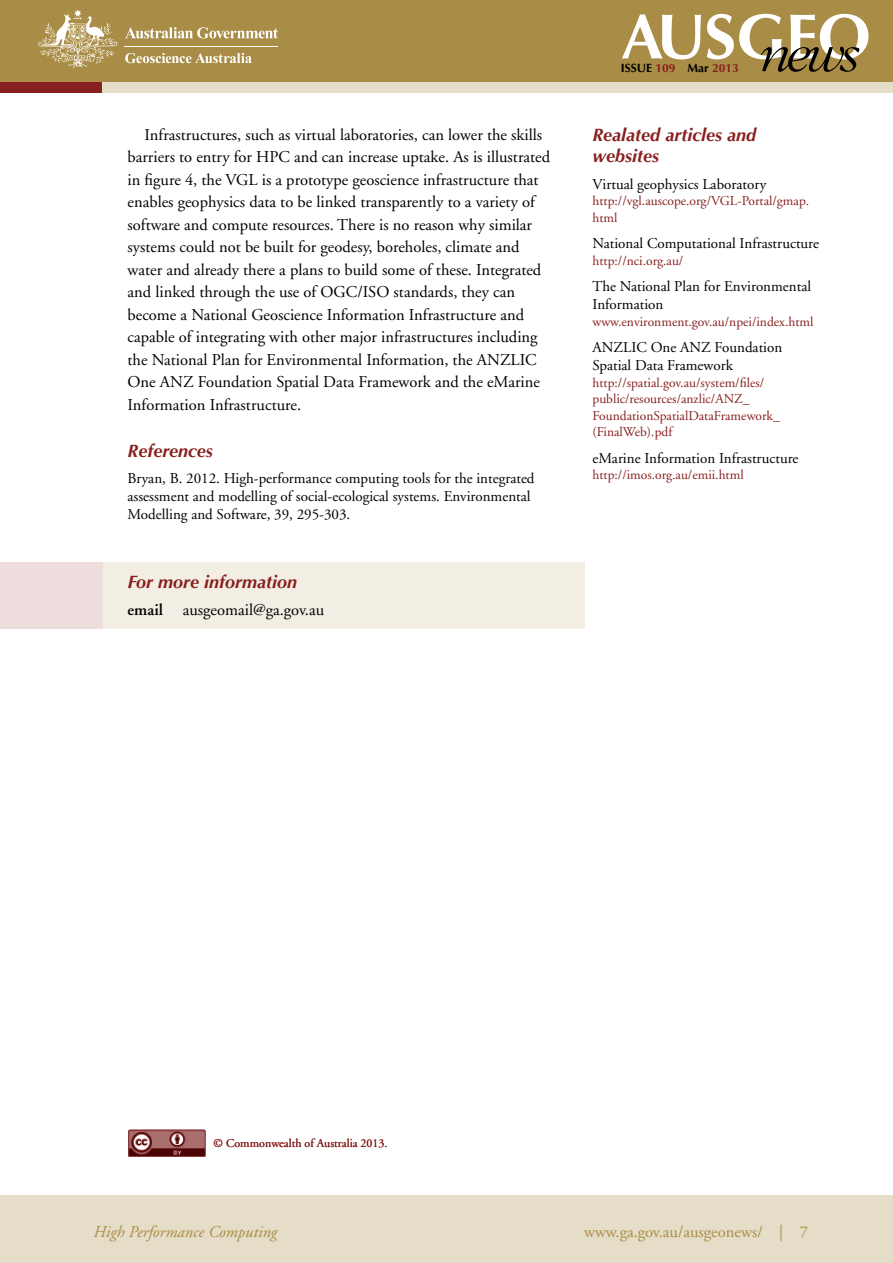
<style>
.page{position:relative;width:893px;height:1263px;background:#fff}
.page>*{position:absolute;margin:0;border:0;box-sizing:border-box;transform-origin:0 0}
.H3_inbrief_product_n{font:italic 700 18px/21.6px "Optima";color:#88201f}
.H3_information_headi{font:italic 700 18px "Optima";color:#88201f}
.P_body{font:16.5px/22.5px "Adobe Garamond";color:#000}
.t1{font:16.5px "Adobe Garamond";color:#a98c45}
.P_information{font:16.5px "Adobe Garamond";color:#000}
.t2{font:italic 16.5px "Adobe Garamond";color:#a98c45}
.P_references_related{font:15px/18px "Adobe Garamond";color:#000}
.P_links{font:13.5px/16.5px "Adobe Garamond";color:#88201f}
.creative_commons{font:12px "Adobe Garamond";color:#88201f}
.t3{font:700 12px "Optima";color:#000}
.s1{font-weight:600}
.s2{color:#88201f}
</style>
<div class="page">
<div style="left:0;top:13px;width:893px;height:80px;background:#e5ddc7"></div>
<div style="left:0;top:11px;width:102px;height:82px;background:#88201f"></div>
<div style="left:0;top:0;width:893px;height:82px;background:#a98c45"></div>
<div style="left:0;top:1195px;width:893px;height:68px;background:#e5ddc7"></div>
<svg style="left:125px;top:27px;width:153px;height:12px"></svg>
<svg style="left:38px;top:9px;width:79px;height:59px"></svg>
<hr style="left:125px;top:46px;width:153px;height:1px;background:#fff">
<svg style="left:125px;top:53px;width:127px;height:10px"></svg>
<svg style="left:622px;top:14px;width:79px;height:45px"></svg>
<svg style="left:707px;top:14px;width:161px;height:58px"></svg>
<img style="left:128px;top:1129px;width:78px;height:28px">
<div style="left:101px;top:562px;width:484px;height:67px;background:#f2eee3"></div>
<div style="left:0;top:562px;width:102px;height:67px;background:#eddedd"></div>
<p class="P_body" style="left:128px;top:124px;width:424px;text-indent:17px">Infrastructures, such as virtual laboratories, can lower the skills barriers to entry for HPC and can increase uptake. As is illustrated in figure 4, the VGL is a prototype geoscience infrastructure that enables geophysics data to be linked transparently to a variety of software and compute resources. There is no reason why similar systems could not be built for geodesy, boreholes, climate and water and already there a plans to build some of these. Integrated and linked through the use of OGC/ISO standards, they can become a National Geoscience Information Infrastructure and capable of integrating with other major infrastructures including the National Plan for Environmental Information, the ANZLIC One ANZ Foundation Spatial Data Framework and the eMarine Information Infrastructure.</p>
<h3 class="H3_inbrief_product_n" style="left:128px;top:440px;width:87px">References</h3>
<p class="P_references_related" style="left:128px;top:470px;width:409px">Bryan, B. 2012. High-performance computing tools for the integrated assessment and modelling of social-ecological systems. Environmental<br>Modelling and Software, 39, 295-303.</p>
<h3 class="H3_information_headi" style="left:128px;top:571px;width:171px">For more information</h3>
<p class="P_information" style="left:128px;top:600px;width:198px"><span class="s1">email</span> ausgeomail@ga.gov.au</p>
<p class="t3" style="left:621px;top:61px;width:120px">ISSUE <span class="s2">109</span> Mar <span class="s2">2013</span></p>
<h3 class="H3_inbrief_product_n" style="left:592px;top:124px;width:165px">Realated articles and websites</h3>
<p class="P_references_related" style="left:592px;top:176px;width:175px">Virtual geophysics Laboratory</p>
<p class="P_links" style="left:592px;top:193px;width:218px">http://vgl.auscope.org/VGL-Portal/gmap. html</p>
<p class="P_references_related" style="left:592px;top:235px;width:228px">National Computational Infrastructure</p>
<p class="P_links" style="left:592px;top:253px;width:92px">http://nci.org.au/</p>
<p class="P_references_related" style="left:592px;top:278px;width:220px">The National Plan for Environmental<br>Information</p>
<p class="P_links" style="left:592px;top:314px;width:222px">www.environment.gov.au/npei/index.html</p>
<p class="P_references_related" style="left:592px;top:339px;width:191px">ANZLIC One ANZ Foundation<br>Spatial Data Framework</p>
<p class="P_links" style="left:592px;top:375px;width:189px">http://spatial.gov.au/system/files/ public/resources/anzlic/ANZ_<br>FoundationSpatialDataFramework_ (FinalWeb).pdf</p>
<p class="P_references_related" style="left:592px;top:450px;width:207px">eMarine Information Infrastructure</p>
<p class="P_links" style="left:592px;top:467px;width:153px">http://imos.org.au/emii.html</p>
<p class="creative_commons" style="left:214px;top:1137px;width:175px">© Commonwealth of Australia 2013.</p>
<p class="t2" style="left:94px;top:1223px;width:185px">High Performance Computing</p>
<p class="t1" style="left:584px;top:1223px;width:225px">www.ga.gov.au/ausgeonews/ | 7</p>
</div>
